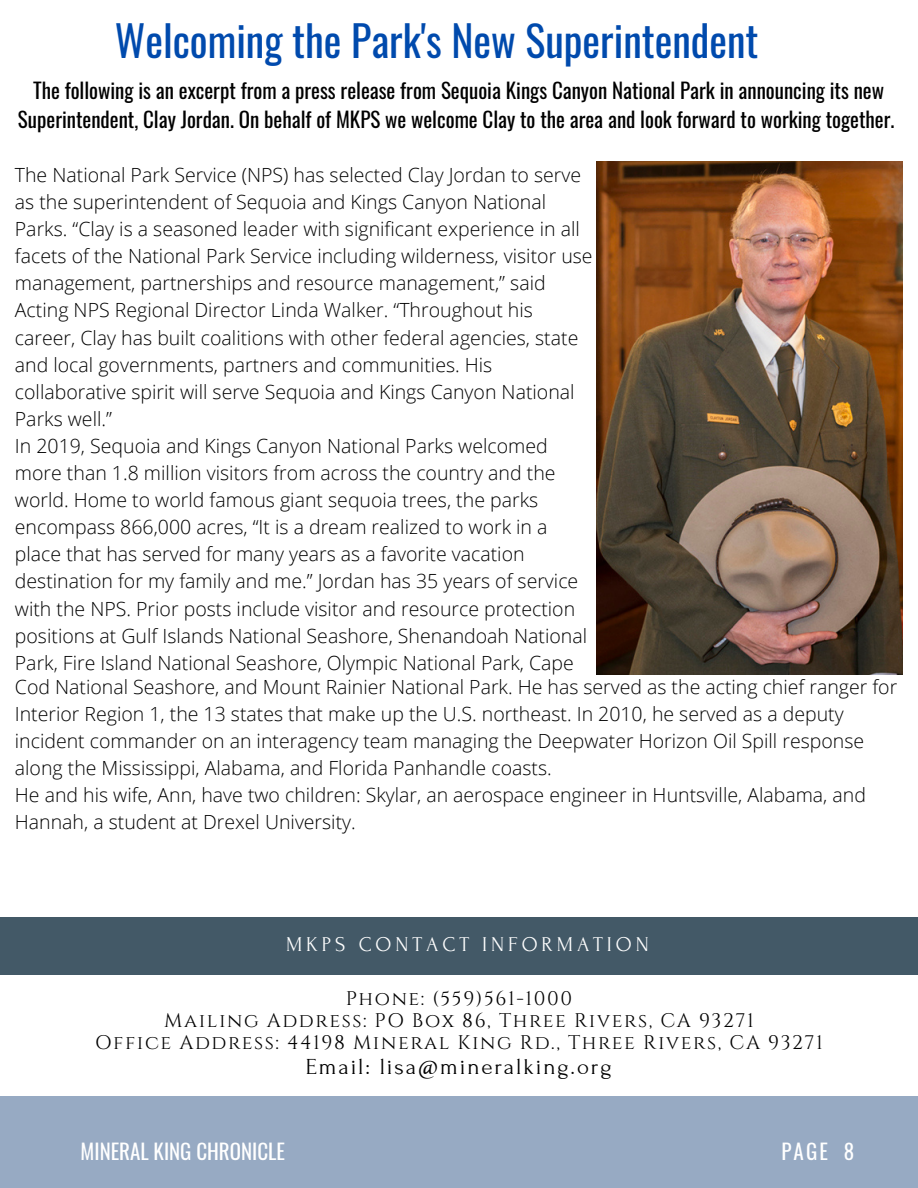
<style>
.page{position:relative;width:918px;height:1188px;background:#fff}
.page>*{position:absolute;margin:0;border:0;box-sizing:border-box;transform-origin:0 0}
.t1{font:42px "Oswald";color:#004aad}
.t2{font:22.95px "Forum";letter-spacing:.08em;color:#000}
.t3{font:21px/29.2px "Oswald";color:#000;text-align:center}
.t4{font:21px "Oswald";color:#fff}
.t5{font:21px "Forum";letter-spacing:.185em;color:#fff}
.t6{font:19.65px/22.2px "Cinzel";letter-spacing:.08em;color:#000;text-align:center}
.t7{font:300 19.5px/27.2px "Open Sans";color:#000}
</style>
<div class="page">
<div style="left:0;top:1097px;width:918px;height:91px;background:#97aac3"></div>
<div style="left:0;top:917px;width:384px;height:58px;background:#435967"></div>
<div style="left:279px;top:917px;width:423px;height:58px;background:#435967"></div>
<div style="left:660px;top:917px;width:258px;height:58px;background:#435967"></div>
<img style="left:596px;top:162px;width:306px;height:513px">
<h1 class="t1" style="left:115px;top:4px;width:645px">Welcoming the Park's New Superintendent</h1>
<p class="t3" style="left:18px;top:74px;width:878px">The following is an excerpt from a press release from Sequoia Kings Canyon National Park in announcing its new<br>Superintendent, Clay Jordan. On behalf of MKPS we welcome Clay to the area and look forward to working together.</p>
<p class="t7" style="left:15px;top:161px;width:579px">The National Park Service (NPS) has selected Clay Jordan to serve as the superintendent of Sequoia and Kings Canyon National Parks. “Clay is a seasoned leader with significant experience in all facets of the National Park Service including wilderness, visitor use management, partnerships and resource management,” said Acting NPS Regional Director Linda Walker. “Throughout his career, Clay has built coalitions with other federal agencies, state and local governments, partners and communities. His collaborative spirit will serve Sequoia and Kings Canyon National Parks well.”<br>In 2019, Sequoia and Kings Canyon National Parks welcomed more than 1.8 million visitors from across the country and the world. Home to world famous giant sequoia trees, the parks encompass 866,000 acres, “It is a dream realized to work in a place that has served for many years as a favorite vacation destination for my family and me.” Jordan has 35 years of service with the NPS. Prior posts include visitor and resource protection positions at Gulf Islands National Seashore, Shenandoah National Park, Fire Island National Seashore, Olympic National Park, Cape</p>
<p class="t7" style="left:15px;top:673px;width:884px">Cod National Seashore, and Mount Rainier National Park. He has served as the acting chief ranger for Interior Region 1, the 13 states that make up the U.S. northeast. In 2010, he served as a deputy incident commander on an interagency team managing the Deepwater Horizon Oil Spill response along the Mississippi, Alabama, and Florida Panhandle coasts.<br>He and his wife, Ann, have two children: Skylar, an aerospace engineer in Huntsville, Alabama, and Hannah, a student at Drexel University.</p>
<p class="t5" style="left:286px;top:933px;width:364px">MKPS CONTACT INFORMATION</p>
<p class="t6" style="left:95px;top:987px;width:729px">Phone: (559)561-1000<br>Mailing Address: PO Box 86, Three Rivers, CA 93271<br>Office Address: 44198 Mineral King Rd., Three Rivers, CA 93271</p>
<p class="t2" style="left:306px;top:1054px;width:308px">Email: lisa@mineralking.org</p>
<p class="t4" style="left:81px;top:1133px;width:206px">MINERAL KING CHRONICLE</p>
<p class="t4" style="left:781px;top:1132px;width:74px">PAGE 8</p>
</div>
